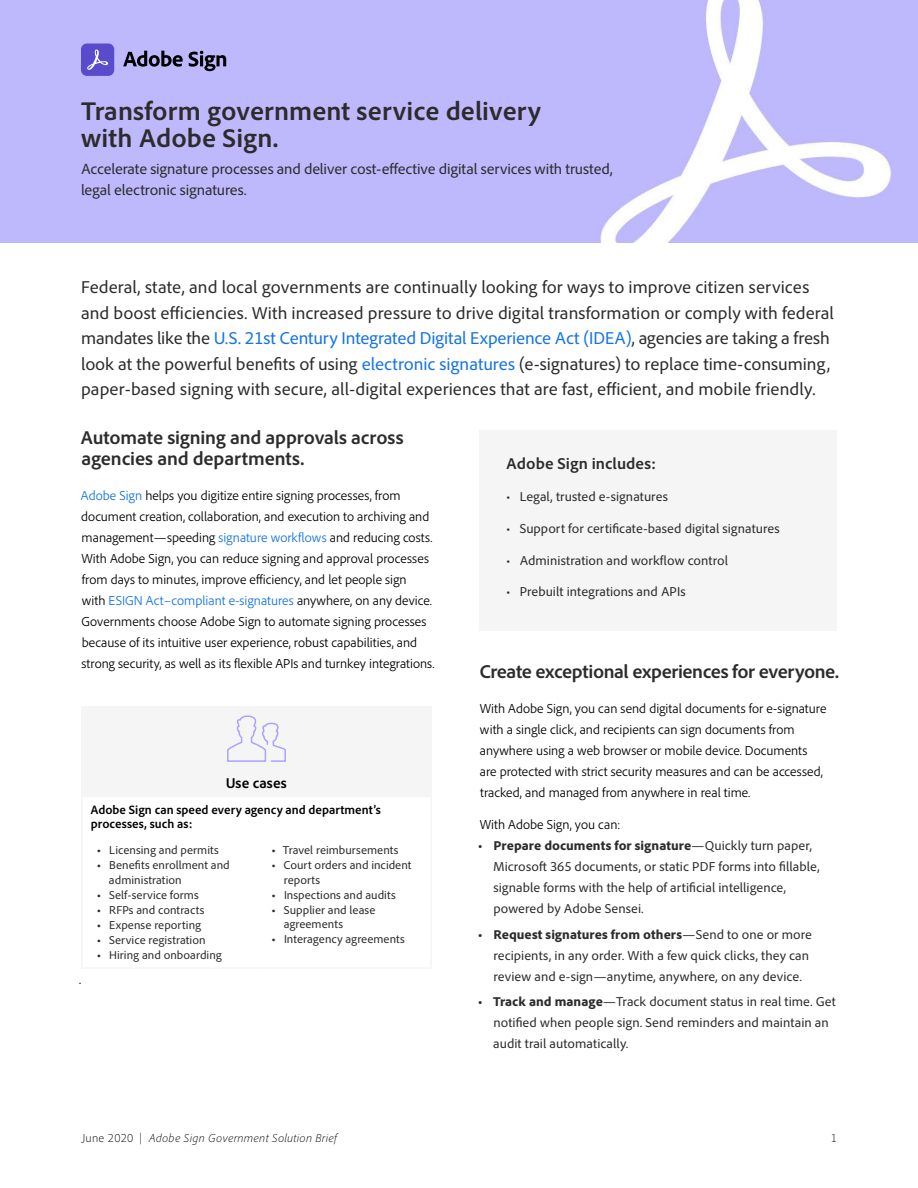
<style>
.page{position:relative;width:918px;height:1188px;background:#fff}
.page>*{position:absolute;margin:0;border:0;box-sizing:border-box;transform-origin:0 0}
.t1{font:700 27px/27px "Adobe Clean";color:#2c2c2c}
.t2{font:700 19.5px/21px "Adobe Clean";letter-spacing:-.01em;color:#2c2c2c}
.t3{font:18px/25.5px "Adobe Clean";color:#2c2c2c}
.t4{font:700 16.5px "Adobe Clean";color:#2c2c2c}
.t5{font:15.45px/21px "Adobe Clean";letter-spacing:-.01em;color:#2c2c2c}
.t6{font:700 15px "Adobe Clean";letter-spacing:.01em;color:#000}
.t7{font:300 13.5px/21px "Adobe Clean";color:#000}
.t8{font:13.5px/21px "Adobe Clean";color:#2c2c2c}
.t9{font:700 12.75px/14.2px "Adobe Clean";letter-spacing:-.005em;color:#000}
.t10{font:12px/14.2px "Adobe Clean";color:#2c2c2c}
.t11{font:italic 300 12px "Adobe Clean";letter-spacing:.025em;color:#000}
.t12{font:300 12px "Adobe Clean";color:#000}
.s1{color:#1473e6}
.s2{font-weight:700}
.s3{font-weight:800}
.s4{font-style:normal}
</style>
<div class="page">
<img style="left:0;top:0;width:918px;height:243px">
<div style="left:82px;top:707px;width:349px;height:89px;background:#f5f5f5"></div>
<hr style="left:81px;top:796px;width:175px;height:1px;background:#f5f5f5">
<hr style="left:256px;top:796px;width:176px;height:1px;background:#f5f5f5">
<hr style="left:81px;top:967px;width:175px;height:2px;background:#f5f5f5">
<hr style="left:256px;top:967px;width:176px;height:2px;background:#f5f5f5">
<hr style="left:81px;top:706px;width:175px;height:2px;background:#f5f5f5">
<hr style="left:81px;top:708px;width:1px;height:88px;background:#f5f5f5">
<hr style="left:256px;top:706px;width:176px;height:2px;background:#f5f5f5">
<hr style="left:430px;top:708px;width:2px;height:88px;background:#f5f5f5">
<hr style="left:81px;top:797px;width:1px;height:40px;background:#f5f5f5">
<hr style="left:430px;top:797px;width:2px;height:40px;background:#f5f5f5">
<hr style="left:81px;top:837px;width:1px;height:130px;background:#f5f5f5">
<hr style="left:430px;top:837px;width:2px;height:130px;background:#f5f5f5">
<svg style="left:227px;top:715px;width:59px;height:47px"></svg>
<svg style="left:123px;top:51px;width:60px;height:16px"></svg>
<svg style="left:189px;top:51px;width:37px;height:20px"></svg>
<div style="left:81px;top:44px;width:33px;height:32px;background:#584ccc;border-radius:6px"></div>
<svg style="left:87px;top:50px;width:21px;height:20px"></svg>
<div style="left:479px;top:430px;width:358px;height:202px;background:#f5f5f5"></div>
<h1 class="t1" style="left:81px;top:97px;width:462px">Transform government service delivery with Adobe Sign.</h1>
<p class="t5" style="left:81px;top:158px;width:534px">Accelerate signature processes and deliver cost-effective digital services with trusted, legal electronic signatures.</p>
<p class="t3" style="left:81px;top:274px;width:755px">Federal, state, and local governments are continually looking for ways to improve citizen services and boost efficiencies. With increased pressure to drive digital transformation or comply with federal mandates like the <span class="s1">U.S. 21st Century Integrated Digital Experience Act (IDEA)</span>, agencies are taking a fresh look at the powerful benefits of using <span class="s1">electronic signatures</span> (e-signatures) to replace time-consuming, paper-based signing with secure, all-digital experiences that are fast, efficient, and mobile friendly.</p>
<h2 class="t2" style="left:80px;top:427px;width:325px">Automate signing and approvals across agencies and departments.</h2>
<p class="t7" style="left:81px;top:485px;width:355px"><span class="s1">Adobe Sign</span> helps you digitize entire signing processes, from document creation, collaboration, and execution to archiving and management—speeding <span class="s1">signature workflows</span> and reducing costs.<br>With Adobe Sign, you can reduce signing and approval processes from days to minutes, improve efficiency, and let people sign<br>with <span class="s1">ESIGN Act–compliant e-signatures</span> anywhere, on any device.<br>Governments choose Adobe Sign to automate signing processes because of its intuitive user experience, robust capabilities, and strong security, as well as its flexible APIs and turnkey integrations.</p>
<p class="t4" style="left:506px;top:454px;width:152px">Adobe Sign includes:</p>
<p class="t8" style="left:506px;top:486px;width:163px">• Legal, trusted e-signatures</p>
<p class="t8" style="left:506px;top:518px;width:275px">• Support for certificate-based digital signatures</p>
<p class="t8" style="left:506px;top:550px;width:223px">• Administration and workflow control</p>
<p class="t8" style="left:506px;top:581px;width:181px">• Prebuilt integrations and APIs</p>
<h2 class="t2" style="left:479px;top:661px;width:362px">Create exceptional experiences for everyone.</h2>
<p class="t7" style="left:480px;top:698px;width:348px">With Adobe Sign, you can send digital documents for e-signature with a single click, and recipients can sign documents from anywhere using a web browser or mobile device. Documents are protected with strict security measures and can be accessed, tracked, and managed from anywhere in real time.</p>
<p class="t7" style="left:480px;top:814px;width:142px">With Adobe Sign, you can:</p>
<p class="t8" style="left:493px;top:835px;width:328px;text-indent:-15px"><span class="s2">•</span> <span class="s3">Prepare documents for signature</span>—Quickly turn paper, Microsoft 365 documents, or static PDF forms into fillable, signable forms with the help of artificial intelligence, powered by Adobe Sensei.</p>
<p class="t8" style="left:493px;top:923px;width:320px;text-indent:-16px"><span class="s2">•</span> <span class="s3">Request signatures from others</span>—Send to one or more recipients, in any order. With a few quick clicks, they can review and e-sign—anytime, anywhere, on any device.</p>
<p class="t8" style="left:493px;top:991px;width:344px;text-indent:-15px"><span class="s2">•</span> <span class="s3">Track and manage</span>—Track document status in real time. Get notified when people sign. Send reminders and maintain an audit trail automatically.</p>
<p class="t6" style="left:226px;top:774px;width:63px">Use cases</p>
<p class="t9" style="left:90px;top:803px;width:292px">Adobe Sign can speed every agency and department’s processes, such as:</p>
<p class="t10" style="left:97px;top:843px;width:123px"><span class="s2">•</span> Licensing and permits</p>
<p class="t10" style="left:109px;top:858px;width:122px;text-indent:-12px"><span class="s2">•</span> Benefits enrollment and administration</p>
<p class="t10" style="left:97px;top:888px;width:103px"><span class="s2">•</span> Self-service forms</p>
<p class="t10" style="left:97px;top:903px;width:109px"><span class="s2">•</span> RFPs and contracts</p>
<p class="t10" style="left:97px;top:918px;width:106px"><span class="s2">•</span> Expense reporting</p>
<p class="t10" style="left:97px;top:933px;width:110px"><span class="s2">•</span> Service registration</p>
<p class="t10" style="left:97px;top:948px;width:127px"><span class="s2">•</span> Hiring and onboarding</p>
<p class="t10" style="left:272px;top:843px;width:128px"><span class="s2">•</span> Travel reimbursements</p>
<p class="t10" style="left:284px;top:858px;width:129px;text-indent:-12px"><span class="s2">•</span> Court orders and incident reports</p>
<p class="t10" style="left:272px;top:888px;width:126px"><span class="s2">•</span> Inspections and audits</p>
<p class="t10" style="left:284px;top:903px;width:93px;text-indent:-12px"><span class="s2">•</span> Supplier and lease agreements</p>
<p class="t10" style="left:272px;top:932px;width:135px"><span class="s2">•</span> Interagency agreements</p>
<p class="t8" style="left:79px;top:969px;width:4px">.</p>
<p class="t11" style="left:81px;top:1131px;width:257px"><span class="s4">June 2020 |</span> Adobe Sign Government Solution Brief</p>
<p class="t12" style="left:831px;top:1131px;width:8px">1</p>
</div>
